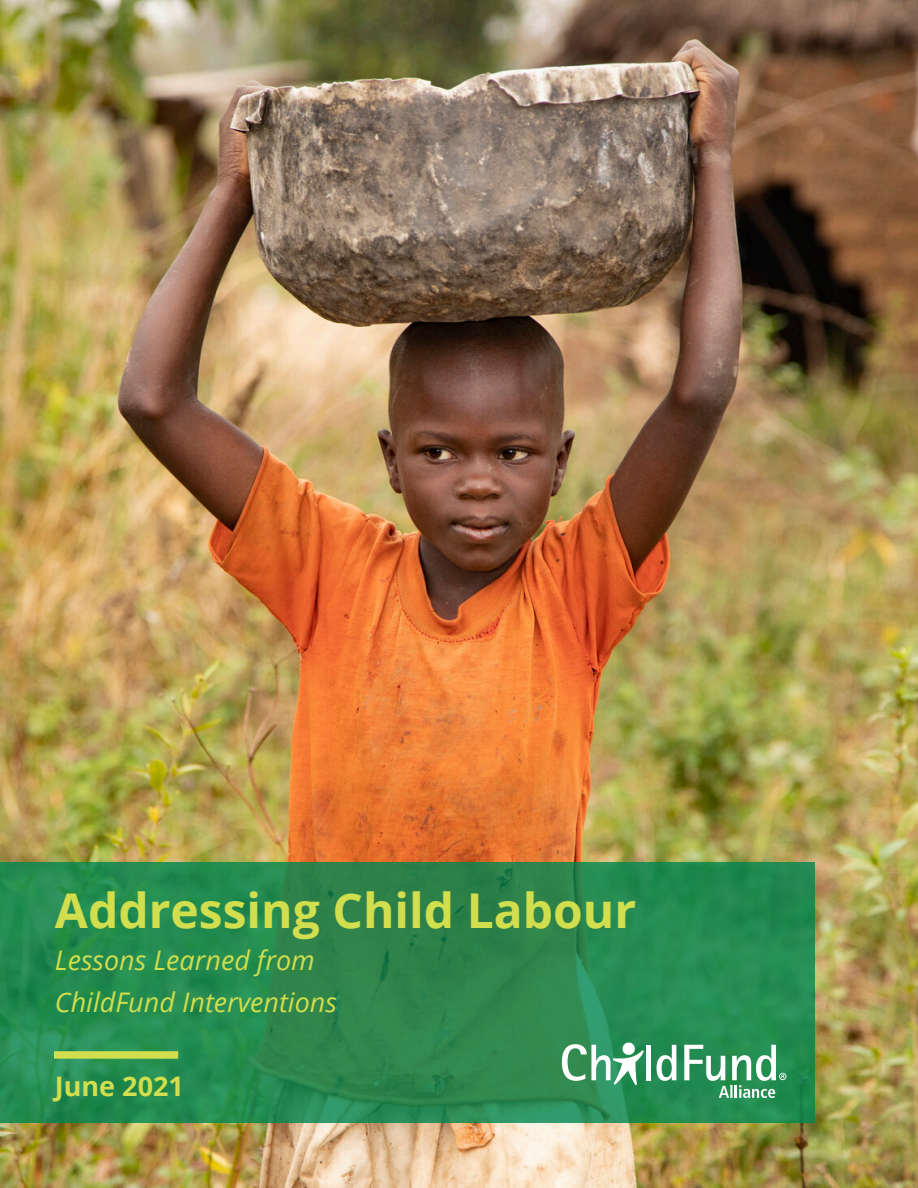
<style>
.page{position:relative;width:918px;height:1188px;background:#fff}
.page>*{position:absolute;margin:0;border:0;box-sizing:border-box;transform-origin:0 0}
.t1{font:700 48px "Open Sans";color:#d1de4d}
.t2{font:italic 27px "Open Sans";color:#d1de4d}
.t3{font:700 27px "Open Sans";color:#d1de4d}
</style>
<div class="page">
<img style="left:0;top:0;width:918px;height:1188px">
<svg style="left:0;top:862px;width:814px;height:261px;background:#28894f"></svg>
<div style="left:54px;top:1051px;width:124px;height:8px;background:#d1de4d"></div>
<svg style="left:562px;top:1042px;width:82px;height:43px"></svg>
<hr style="left:647px;top:1045px;width:4px;height:35px;background:#fff">
<svg style="left:657px;top:1045px;width:19px;height:36px"></svg>
<svg style="left:684px;top:1045px;width:103px;height:53px"></svg>
<p class="t1" style="left:55px;top:876px;width:583px">Addressing Child Labour</p>
<p class="t2" style="left:55px;top:941px;width:261px">Lessons Learned from</p>
<p class="t2" style="left:55px;top:983px;width:284px">ChildFund Interventions</p>
<p class="t3" style="left:55px;top:1067px;width:131px">June 2021</p>
</div>
